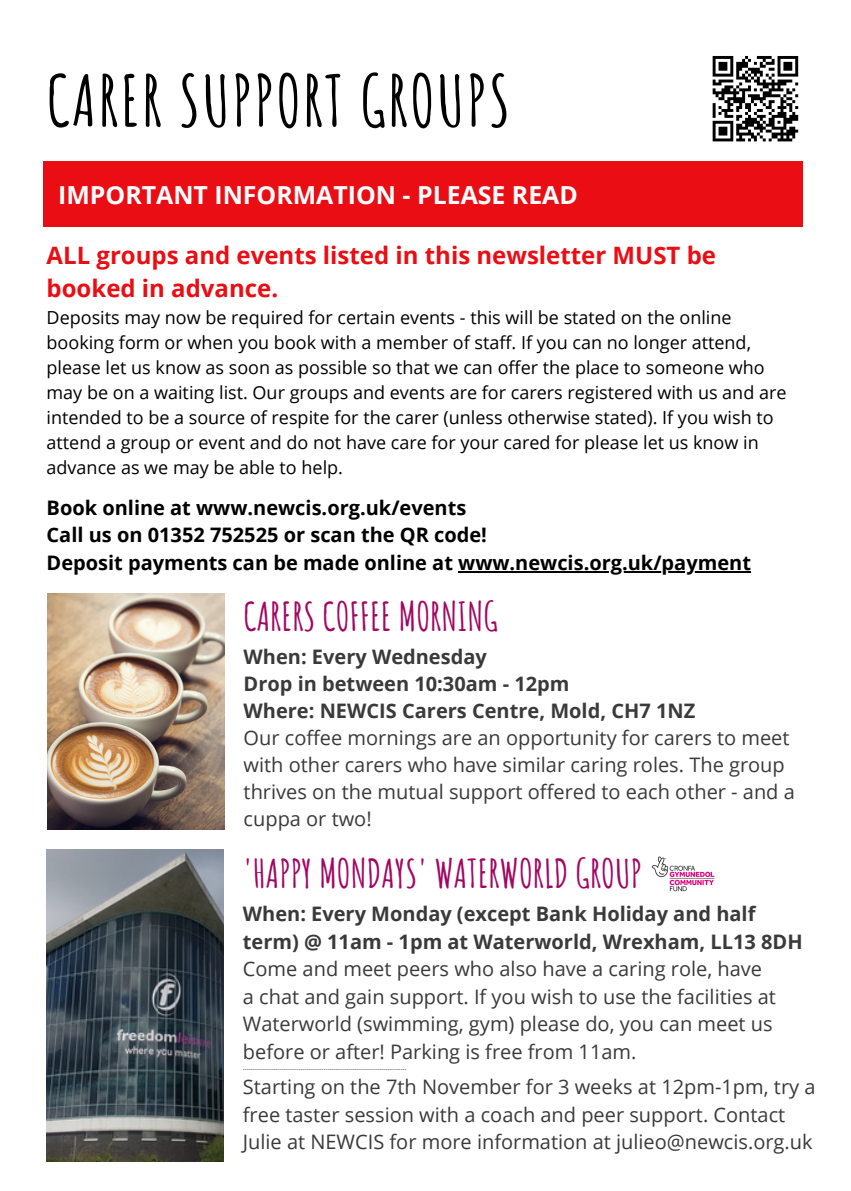
<style>
.page{position:relative;width:851px;height:1191px;background:#fff}
.page>*{position:absolute;margin:0;border:0;box-sizing:border-box;transform-origin:0 0}
.t1{font:700 69.6px "Amatic SC";letter-spacing:.03em;color:#000}
.t2{font:700 38.8px "Amatic SC";color:#a10761}
.t3{font:700 24.8px "Open Sans";color:#fff}
.t4{font:700 24px/33.4px "Open Sans";color:#eb0d14}
.t5{font:20px/27.4px "Open Sans";color:#3a3a3a}
.t6{font:700 20px/27px "Open Sans";color:#3a3a3a}
.t7{font:700 20px/27.4px "Open Sans";color:#000}
.t8{font:18px/25px "Open Sans";color:#000}
.t9{font:6px "Open Sans";color:#3a3a3a}
</style>
<div class="page">
<hr style="left:458px;top:571px;width:292px;height:2px;background:#000">
<svg style="left:712px;top:56px;width:85px;height:85px"></svg>
<img style="left:651px;top:856px;width:63px;height:35px">
<img style="left:47px;top:593px;width:177px;height:237px">
<img style="left:47px;top:850px;width:176px;height:311px">
<div style="left:43px;top:161px;width:759px;height:66px;background:#eb0d14"></div>
<h1 class="t1" style="left:47px;top:56px;width:465px">CARER SUPPORT GROUPS</h1>
<p class="t3" style="left:58px;top:177px;width:521px">IMPORTANT INFORMATION - PLEASE READ</p>
<p class="t4" style="left:47px;top:238px;width:670px">ALL groups and events listed in this newsletter MUST be booked in advance.</p>
<p class="t8" style="left:47px;top:305px;width:741px">Deposits may now be required for certain events - this will be stated on the online booking form or when you book with a member of staff. If you can no longer attend, please let us know as soon as possible so that we can offer the place to someone who may be on a waiting list. Our groups and events are for carers registered with us and are intended to be a source of respite for the carer (unless otherwise stated). If you wish to attend a group or event and do not have care for your cared for please let us know in advance as we may be able to help.</p>
<p class="t7" style="left:47px;top:493px;width:705px">Book online at www.newcis.org.uk/events<br>Call us on 01352 752525 or scan the QR code!<br>Deposit payments can be made online at www.newcis.org.uk/payment</p>
<h2 class="t2" style="left:243px;top:592px;width:256px">CARERS COFFEE MORNING</h2>
<p class="t6" style="left:243px;top:643px;width:453px">When: Every Wednesday<br>Drop in between 10:30am - 12pm<br>Where: NEWCIS Carers Centre, Mold, CH7 1NZ</p>
<p class="t5" style="left:243px;top:724px;width:552px">Our coffee mornings are an opportunity for carers to meet with other carers who have similar caring roles. The group thrives on the mutual support offered to each other - and a cuppa or two!</p>
<h2 class="t2" style="left:243px;top:848px;width:400px">'HAPPY MONDAYS' WATERWORLD GROUP</h2>
<p class="t6" style="left:243px;top:900px;width:561px">When: Every Monday (except Bank Holiday and half term) @ 11am - 1pm at Waterworld, Wrexham, LL13 8DH</p>
<p class="t5" style="left:243px;top:955px;width:534px">Come and meet peers who also have a caring role, have a chat and gain support. If you wish to use the facilities at Waterworld (swimming, gym) please do, you can meet us before or after! Parking is free from 11am.</p>
<p class="t9" style="left:243px;top:1064px;width:165px">-------------------------------------------------------------------------------------</p>
<p class="t5" style="left:243px;top:1073px;width:574px">Starting on the 7th November for 3 weeks at 12pm-1pm, try a free taster session with a coach and peer support. Contact<br>Julie at NEWCIS for more information at julieo@newcis.org.uk</p>
</div>
